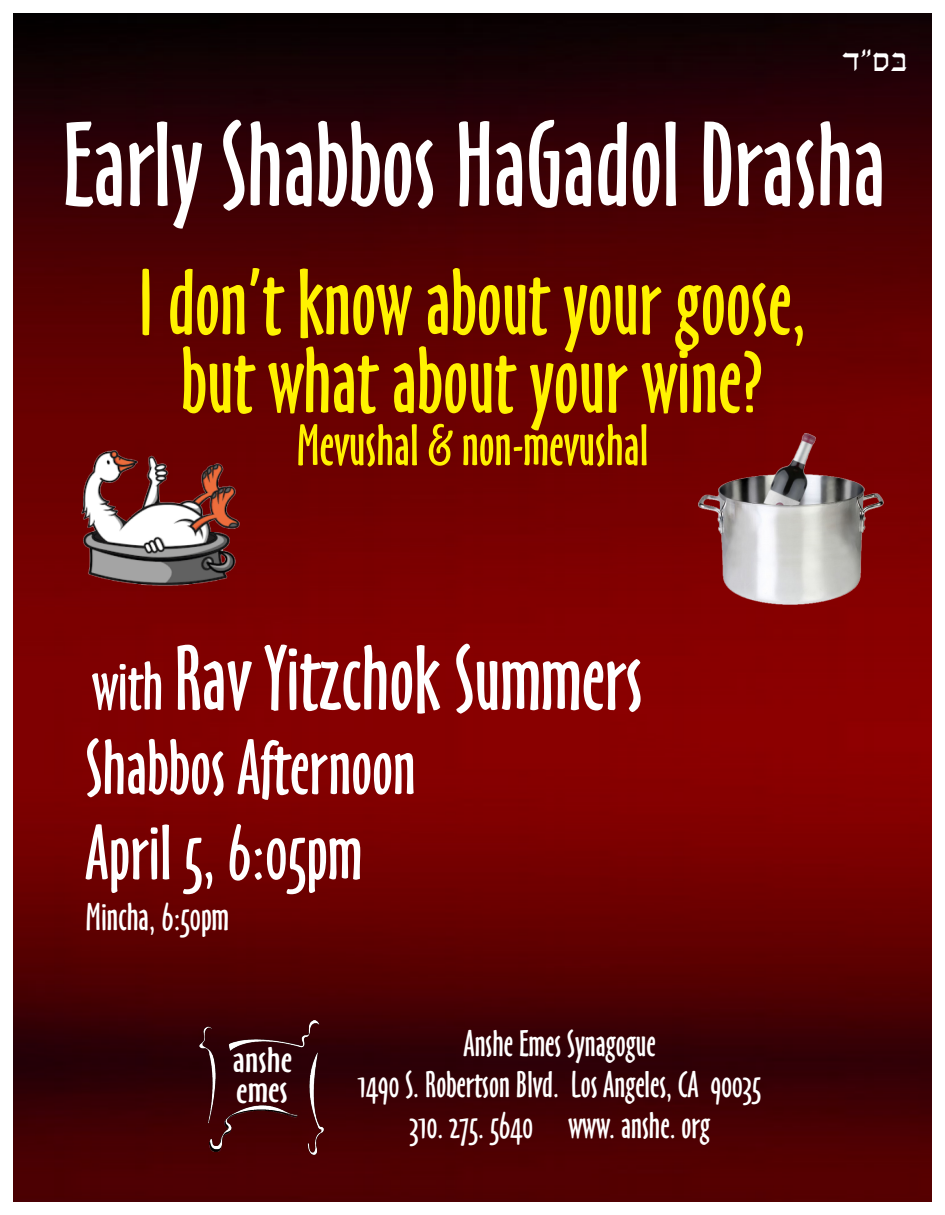
<style>
.page{position:relative;width:945px;height:1215px;background:#fff}
.page>*{position:absolute;margin:0;border:0;box-sizing:border-box;transform-origin:0 0}
.t1{font:110.7px "Oz Handicraft BT";color:#fff}
.t2{font:86.55px/78.2px "Oz Handicraft BT";color:#fff200;text-align:center}
.t3{font:85.05px "Oz Handicraft BT";color:#fff}
.t4{font:72px/85.2px "Oz Handicraft BT";color:#fff}
.t5{font:54px "Oz Handicraft BT";color:#fff200}
.t6{font:36px "Oz Handicraft BT";color:#fff}
.t7{font:34.5px/40.8px "Oz Handicraft BT";color:#fff;text-align:center}
.t8{font:33.15px/30.2px "Oz Handicraft BT";color:#fff;scale:1.27 1}
.t9{font:32.25px "Avital";color:#fff}
.s1{font-size:63.45px}
</style>
<div class="page">
<img style="left:14px;top:14px;width:917px;height:1187px">
<img style="left:200px;top:1021px;width:123px;height:134px">
<img style="left:82px;top:450px;width:158px;height:136px">
<img style="left:698px;top:433px;width:186px;height:172px">
<p class="t9" style="left:841px;top:49px;width:68px">s"xc</p>
<h1 class="t1" style="left:62px;top:121px;width:825px">Early Shabbos HaGadol Drasha</h1>
<h2 class="t2" style="left:139px;top:272px;width:669px">I don’t know about your goose, but what about your wine?</h2>
<h3 class="t5" style="left:297px;top:424px;width:353px">Mevushal &amp; non-mevushal</h3>
<h3 class="t3" style="left:92px;top:645px;width:552px"><span class="s1">with</span> Rav Yitzchok Summers</h3>
<h3 class="t4" style="left:86px;top:732px;width:331px">Shabbos Afternoon<br>April 5, 6:05pm</h3>
<p class="t6" style="left:86px;top:903px;width:145px">Mincha, 6:50pm</p>
<p class="t8" style="left:233px;top:1049px;width:48px">anshe emes</p>
<p class="t7" style="left:358px;top:1027px;width:405px">Anshe Emes Synagogue<br>1490 S. Robertson Blvd. Los Angeles, CA 90035<br>310. 275. 5640 www. anshe. org</p>
</div>
